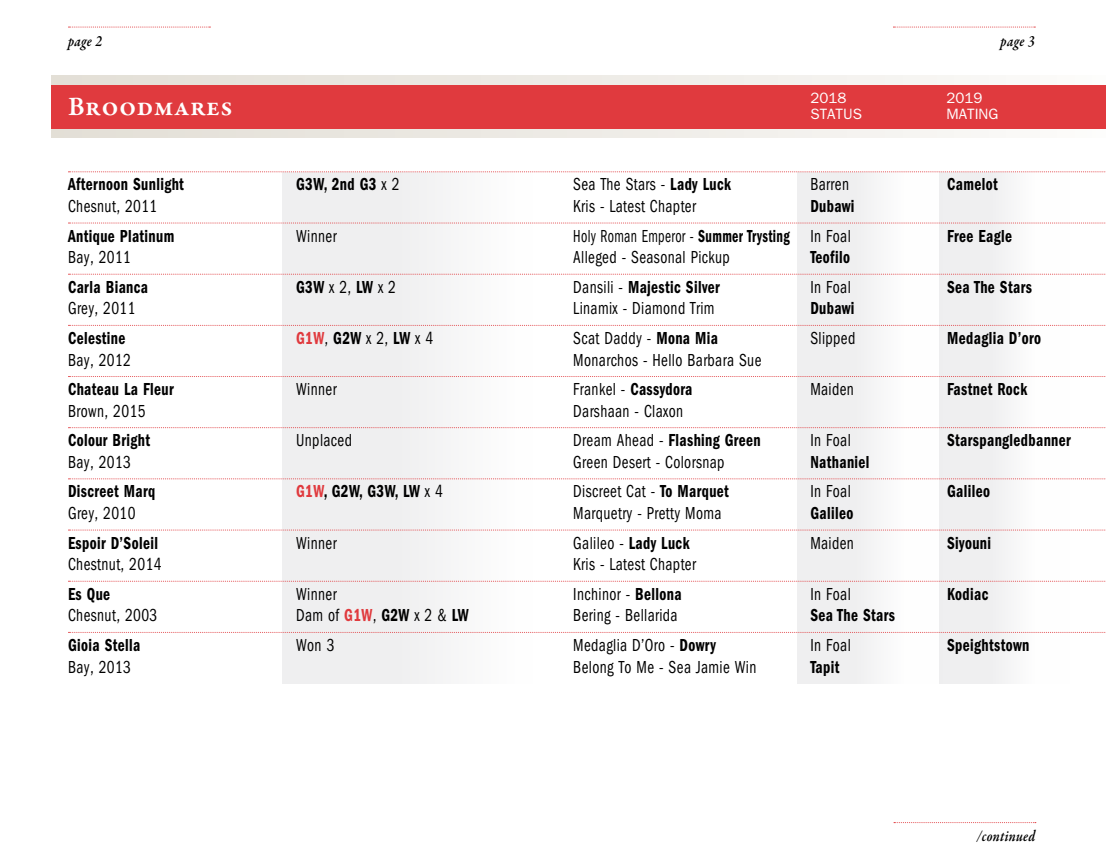
<style>
.page{position:relative;width:1106px;height:868px;background:#fff}
.page>*{position:absolute;margin:0;border:0;box-sizing:border-box;transform-origin:0 0}
.t1{font:600 27px "Garamond Premr Pro";letter-spacing:.02em;color:#fff}
.t2{font:condensed 18px "ITC Franklin Gothic Std";letter-spacing:.025em;color:#000;scale:.85 1}
.t3{font:18px "ITC Franklin Gothic Std Dm Cd";letter-spacing:.025em;color:#000;scale:.84 1}
.t4{font:condensed 18px "ITC Franklin Gothic Std";letter-spacing:.025em;color:#000;scale:.76 1}
.t5{font:italic 600 16px "Garamond Premr Pro";letter-spacing:.02em;color:#000;scale:.84 1}
.t6{font:15px "ITC Franklin Gothic Std";color:#fff}
.s1{font-family:"ITC Franklin Gothic Std";font-stretch:condensed}
.s2{font-family:"ITC Franklin Gothic Std Dm Cd";font-stretch:normal}
.s3{font-family:"ITC Franklin Gothic Std Dm Cd";font-stretch:normal;color:#e03a3e}
.s4{color:#e03a3e}
</style>
<div class="page">
<svg style="left:68px;top:27px;width:142px;height:1px"></svg>
<svg style="left:893px;top:27px;width:142px;height:1px"></svg>
<div style="left:282px;top:172px;width:251px;height:511px;background:#efeff0"></div>
<div style="left:51px;top:75px;width:1055px;height:62px;background:linear-gradient(to right,#e2ded5,#fbfaf9)"></div>
<div style="left:553px;top:85px;width:553px;height:43px;background:#e03a3e"></div>
<svg style="left:894px;top:822px;width:141px;height:1px"></svg>
<div style="left:797px;top:172px;width:146px;height:511px;background:#efeff0"></div>
<div style="left:939px;top:172px;width:130px;height:511px;background:linear-gradient(to right,#ebeaec,#fff)"></div>
<svg style="left:68px;top:171px;width:1038px;height:1px"></svg>
<svg style="left:68px;top:222px;width:1038px;height:1px"></svg>
<svg style="left:68px;top:274px;width:1038px;height:1px"></svg>
<svg style="left:68px;top:325px;width:1038px;height:1px"></svg>
<svg style="left:68px;top:376px;width:1038px;height:1px"></svg>
<svg style="left:68px;top:427px;width:1038px;height:1px"></svg>
<svg style="left:68px;top:478px;width:1038px;height:1px"></svg>
<svg style="left:68px;top:529px;width:1038px;height:1px"></svg>
<svg style="left:68px;top:580px;width:1037px;height:1px"></svg>
<svg style="left:68px;top:632px;width:1038px;height:1px"></svg>
<div style="left:51px;top:85px;width:502px;height:43px;background:#e03a3e"></div>
<p class="t5" style="left:68px;top:31px;width:42px">page 2</p>
<p class="t5" style="left:1000px;top:31px;width:42px">page 3</p>
<h1 class="t1" style="left:68px;top:90px;width:166px">Broodmares</h1>
<p class="t6" style="left:810px;top:89px;width:37px">2018</p>
<p class="t6" style="left:946px;top:89px;width:37px">2019</p>
<p class="t6" style="left:810px;top:105px;width:53px">STATUS</p>
<p class="t6" style="left:946px;top:105px;width:53px">MATING</p>
<p class="t3" style="left:68px;top:174px;width:139px">Afternoon Sunlight</p>
<p class="t3" style="left:296px;top:174px;width:125px">G3W, 2nd G3 <span class="s1">x 2</span></p>
<p class="t2" style="left:573px;top:174px;width:187px">Sea The Stars - <span class="s2">Lady Luck</span></p>
<p class="t2" style="left:810px;top:174px;width:47px">Barren</p>
<p class="t3" style="left:947px;top:174px;width:62px">Camelot</p>
<p class="t2" style="left:68px;top:196px;width:107px">Chesnut, 2011</p>
<p class="t2" style="left:573px;top:196px;width:146px">Kris - Latest Chapter</p>
<p class="t3" style="left:810px;top:196px;width:54px">Dubawi</p>
<p class="t3" style="left:68px;top:225px;width:128px">Antique Platinum</p>
<p class="t2" style="left:296px;top:225px;width:49px">Winner</p>
<p class="t4" style="left:573px;top:225px;width:366px">Holy Roman Emperor - <span class="s2">Summer Trysting</span> In Foal</p>
<p class="t3" style="left:947px;top:225px;width:79px">Free Eagle</p>
<p class="t2" style="left:68px;top:247px;width:76px">Bay, 2011</p>
<p class="t2" style="left:573px;top:247px;width:186px">Alleged - Seasonal Pickup</p>
<p class="t3" style="left:810px;top:247px;width:49px">Teofilo</p>
<p class="t3" style="left:68px;top:276px;width:97px">Carla Bianca</p>
<p class="t3" style="left:296px;top:276px;width:120px">G3W <span class="s1">x 2,</span> LW <span class="s1">x 2</span></p>
<p class="t3" style="left:573px;top:276px;width:176px"><span class="s1">Dansili -</span> Majestic Silver</p>
<p class="t2" style="left:810px;top:277px;width:49px">In Foal</p>
<p class="t3" style="left:947px;top:276px;width:102px">Sea The Stars</p>
<p class="t2" style="left:68px;top:298px;width:81px">Grey, 2011</p>
<p class="t2" style="left:573px;top:298px;width:168px">Linamix - Diamond Trim</p>
<p class="t3" style="left:810px;top:298px;width:54px">Dubawi</p>
<p class="t3" style="left:68px;top:327px;width:70px">Celestine</p>
<p class="t2" style="left:296px;top:328px;width:163px"><span class="s3">G1W</span>, <span class="s2">G2W</span> x 2, <span class="s2">LW</span> x 4</p>
<p class="t2" style="left:573px;top:328px;width:172px">Scat Daddy - <span class="s2">Mona Mia</span></p>
<p class="t2" style="left:810px;top:328px;width:54px">Slipped</p>
<p class="t3" style="left:947px;top:327px;width:113px">Medaglia D’oro</p>
<p class="t2" style="left:68px;top:349px;width:76px">Bay, 2012</p>
<p class="t2" style="left:573px;top:349px;width:223px">Monarchos - Hello Barbara Sue</p>
<p class="t3" style="left:68px;top:379px;width:127px">Chateau La Fleur</p>
<p class="t2" style="left:296px;top:379px;width:49px">Winner</p>
<p class="t3" style="left:573px;top:379px;width:143px"><span class="s1">Frankel -</span> Cassydora</p>
<p class="t2" style="left:810px;top:379px;width:53px">Maiden</p>
<p class="t3" style="left:947px;top:379px;width:97px">Fastnet Rock</p>
<p class="t2" style="left:68px;top:400px;width:93px">Brown, 2015</p>
<p class="t2" style="left:573px;top:400px;width:131px">Darshaan - Claxon</p>
<p class="t3" style="left:68px;top:430px;width:99px">Colour Bright</p>
<p class="t2" style="left:296px;top:430px;width:67px">Unplaced</p>
<p class="t3" style="left:573px;top:430px;width:225px"><span class="s1">Dream Ahead -</span> Flashing Green</p>
<p class="t2" style="left:810px;top:430px;width:49px">In Foal</p>
<p class="t3" style="left:947px;top:430px;width:149px">Starspangledbanner</p>
<p class="t2" style="left:68px;top:452px;width:76px">Bay, 2013</p>
<p class="t2" style="left:573px;top:452px;width:179px">Green Desert - Colorsnap</p>
<p class="t3" style="left:810px;top:451px;width:72px">Nathaniel</p>
<p class="t3" style="left:68px;top:481px;width:105px">Discreet Marq</p>
<p class="t3" style="left:296px;top:481px;width:176px"><span class="s4">G1W</span>, G2W, G3W, LW <span class="s1">x 4</span></p>
<p class="t2" style="left:573px;top:481px;width:185px">Discreet Cat - <span class="s2">To Marquet</span></p>
<p class="t2" style="left:810px;top:481px;width:49px">In Foal</p>
<p class="t3" style="left:947px;top:481px;width:53px">Galileo</p>
<p class="t2" style="left:68px;top:503px;width:81px">Grey, 2010</p>
<p class="t2" style="left:573px;top:503px;width:176px">Marquetry - Pretty Moma</p>
<p class="t3" style="left:810px;top:502px;width:53px">Galileo</p>
<p class="t3" style="left:68px;top:532px;width:109px">Espoir D’Soleil</p>
<p class="t2" style="left:296px;top:532px;width:49px">Winner</p>
<p class="t2" style="left:573px;top:532px;width:138px">Galileo - <span class="s2">Lady Luck</span></p>
<p class="t2" style="left:810px;top:532px;width:53px">Maiden</p>
<p class="t3" style="left:947px;top:532px;width:54px">Siyouni</p>
<p class="t2" style="left:68px;top:554px;width:112px">Chestnut, 2014</p>
<p class="t2" style="left:573px;top:554px;width:146px">Kris - Latest Chapter</p>
<p class="t3" style="left:68px;top:583px;width:52px">Es Que</p>
<p class="t2" style="left:296px;top:583px;width:49px">Winner</p>
<p class="t2" style="left:573px;top:583px;width:129px">Inchinor - <span class="s2">Bellona</span></p>
<p class="t2" style="left:810px;top:583px;width:49px">In Foal</p>
<p class="t3" style="left:947px;top:583px;width:51px">Kodiac</p>
<p class="t2" style="left:68px;top:605px;width:107px">Chesnut, 2003</p>
<p class="t2" style="left:296px;top:605px;width:204px">Dam of <span class="s3">G1W</span>, <span class="s2">G2W</span> x 2 &amp; <span class="s2">LW</span></p>
<p class="t2" style="left:573px;top:605px;width:124px">Bering - Bellarida</p>
<p class="t3" style="left:810px;top:605px;width:102px">Sea The Stars</p>
<p class="t3" style="left:68px;top:634px;width:88px">Gioia Stella</p>
<p class="t2" style="left:296px;top:634px;width:47px">Won 3</p>
<p class="t2" style="left:573px;top:634px;width:169px">Medaglia D’Oro - <span class="s2">Dowry</span></p>
<p class="t2" style="left:810px;top:634px;width:49px">In Foal</p>
<p class="t3" style="left:947px;top:634px;width:99px">Speightstown</p>
<p class="t2" style="left:68px;top:656px;width:76px">Bay, 2013</p>
<p class="t2" style="left:573px;top:656px;width:217px">Belong To Me - Sea Jamie Win</p>
<p class="t3" style="left:810px;top:656px;width:36px">Tapit</p>
<p class="t5" style="left:977px;top:826px;width:71px">/continued</p>
</div>
